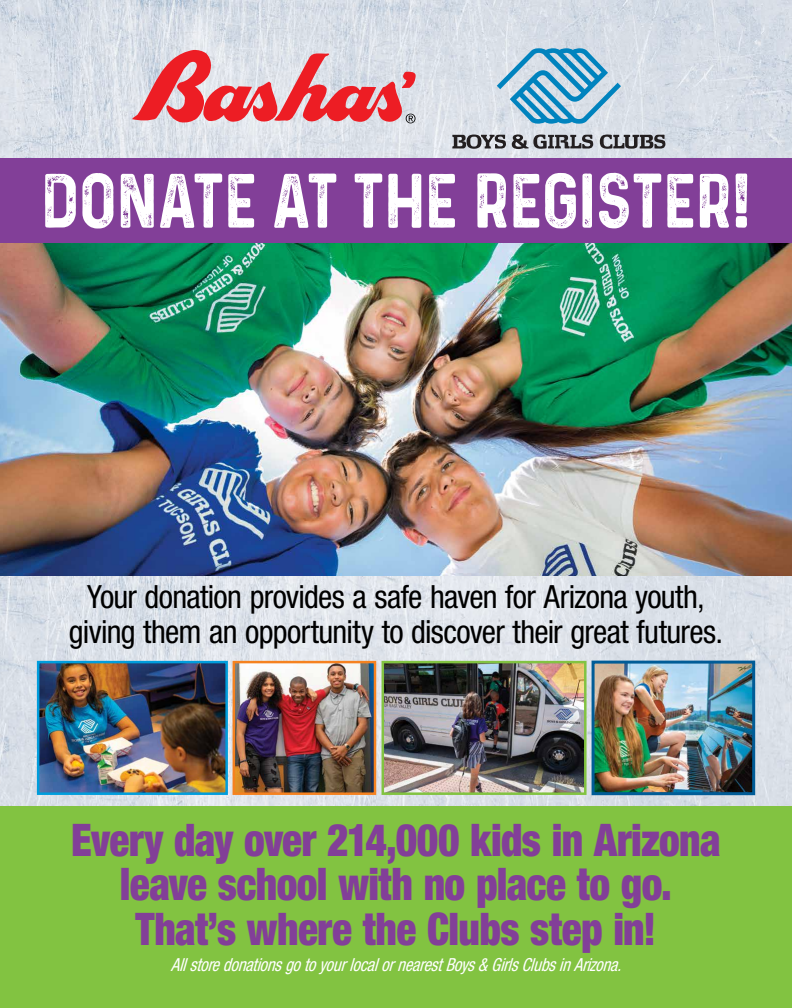
<style>
.page{position:relative;width:792px;height:1008px;background:#fff}
.page>*{position:absolute;margin:0;border:0;box-sizing:border-box;transform-origin:0 0}
.t1{font:61.5px "Prequel Demo";letter-spacing:-.02em;color:#fff;scale:.96 1}
.t2{font:900 condensed 45px/44.5px "Helvetica Neue LT Std";letter-spacing:-.015em;color:#823f98;text-align:center;scale:.92 1}
.t3{font:condensed 32px/35px "Helvetica Neue LT Std";letter-spacing:-.02em;color:#000;text-align:center}
.t4{font:italic condensed 18px "Helvetica Neue LT Std";letter-spacing:-.01em;color:#fff;scale:.92 1}
</style>
<div class="page">
<img style="left:0;top:0;width:792px;height:807px">
<img style="left:0;top:243px;width:792px;height:333px">
<div style="left:0;top:159px;width:792px;height:84px;background:#823f98"></div>
<div style="left:0;top:807px;width:792px;height:201px;background:#82c341"></div>
<img style="left:40px;top:664px;width:185px;height:128px">
<div style="left:37px;top:661px;width:191px;height:134px;border:2px solid #009ddc"></div>
<img style="left:385px;top:664px;width:199px;height:128px">
<div style="left:382px;top:661px;width:205px;height:134px;border:2px solid #82c341"></div>
<img style="left:236px;top:664px;width:137px;height:128px">
<div style="left:233px;top:661px;width:143px;height:134px;border:2px solid #f58220"></div>
<img style="left:596px;top:665px;width:155px;height:126px">
<div style="left:592px;top:661px;width:163px;height:134px;border:3px solid #005c97"></div>
<svg style="left:132px;top:50px;width:284px;height:73px;background:#e29299"></svg>
<svg style="left:497px;top:48px;width:124px;height:76px;background:#91c0d9"></svg>
<svg style="left:452px;top:135px;width:54px;height:14px"></svg>
<svg style="left:600px;top:134px;width:65px;height:15px"></svg>
<svg style="left:512px;top:134px;width:81px;height:15px"></svg>
<h1 class="t1" style="left:40px;top:159px;width:742px">DONATE AT THE REGISTER!</h1>
<p class="t3" style="left:69px;top:579px;width:656px">Your donation provides a safe haven for Arizona youth, giving them an opportunity to discover their great futures.</p>
<h2 class="t2" style="left:71px;top:817px;width:708px">Every day over 214,000 kids in Arizona leave school with no place to go.<br>That’s where the Clubs step in!</h2>
<p class="t4" style="left:171px;top:954px;width:493px">All store donations go to your local or nearest Boys &amp; Girls Clubs in Arizona.</p>
</div>
